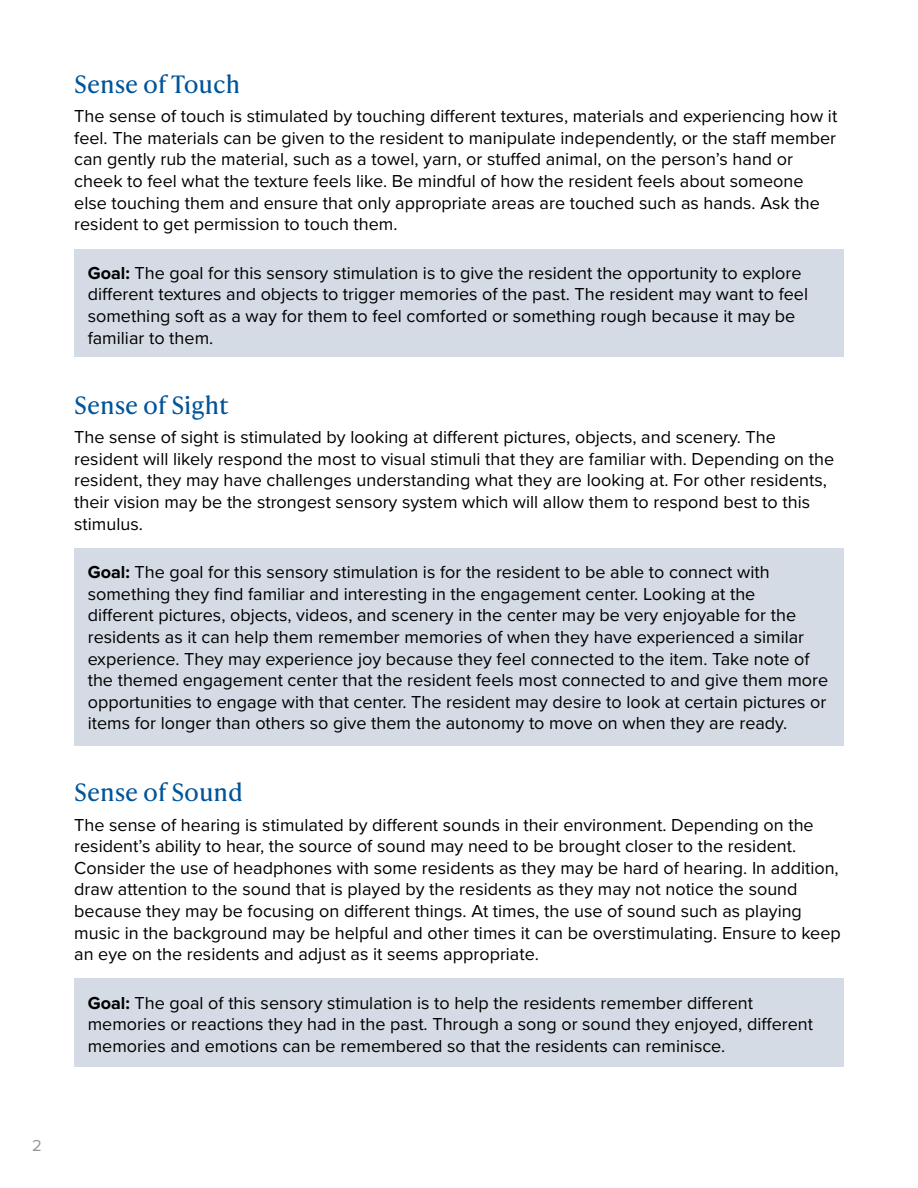
<style>
.page{position:relative;width:918px;height:1188px;background:#fff}
.page>*{position:absolute;margin:0;border:0;box-sizing:border-box;transform-origin:0 0}
.t1{font:24px "Ivy Presto Text";color:#005499}
.t2{font:18px/21.6px "Proxima Nova";color:#000}
.t3{font:16.5px "Proxima Nova";color:#939598}
.s1{font-weight:700}
</style>
<div class="page">
<div style="left:74px;top:249px;width:770px;height:108px;background:#d4dbe4"></div>
<div style="left:74px;top:978px;width:770px;height:89px;background:#d4dbe4"></div>
<div style="left:74px;top:548px;width:770px;height:197px;background:#d4dbe4"></div>
<h1 class="t1" style="left:74px;top:66px;width:167px">Sense of Touch</h1>
<p class="t2" style="left:74px;top:105px;width:765px">The sense of touch is stimulated by touching different textures, materials and experiencing how it feel. The materials can be given to the resident to manipulate independently, or the staff member can gently rub the material, such as a towel, yarn, or stuffed animal, on the person’s hand or cheek to feel what the texture feels like. Be mindful of how the resident feels about someone else touching them and ensure that only appropriate areas are touched such as hands. Ask the resident to get permission to touch them.</p>
<p class="t2" style="left:88px;top:261px;width:722px"><span class="s1">Goal:</span> The goal for this sensory stimulation is to give the resident the opportunity to explore different textures and objects to trigger memories of the past. The resident may want to feel something soft as a way for them to feel comforted or something rough because it may be familiar to them.</p>
<h1 class="t1" style="left:74px;top:387px;width:156px">Sense of Sight</h1>
<p class="t2" style="left:74px;top:426px;width:761px">The sense of sight is stimulated by looking at different pictures, objects, and scenery. The resident will likely respond the most to visual stimuli that they are familiar with. Depending on the resident, they may have challenges understanding what they are looking at. For other residents, their vision may be the strongest sensory system which will allow them to respond best to this stimulus.</p>
<p class="t2" style="left:88px;top:561px;width:742px"><span class="s1">Goal:</span> The goal for this sensory stimulation is for the resident to be able to connect with something they find familiar and interesting in the engagement center. Looking at the<br>different pictures, objects, videos, and scenery in the center may be very enjoyable for the residents as it can help them remember memories of when they have experienced a similar experience. They may experience joy because they feel connected to the item. Take note of the themed engagement center that the resident feels most connected to and give them more opportunities to engage with that center. The resident may desire to look at certain pictures or items for longer than others so give them the autonomy to move on when they are ready.</p>
<h1 class="t1" style="left:74px;top:775px;width:170px">Sense of Sound</h1>
<p class="t2" style="left:74px;top:813px;width:768px">The sense of hearing is stimulated by different sounds in their environment. Depending on the resident’s ability to hear, the source of sound may need to be brought closer to the resident.<br>Consider the use of headphones with some residents as they may be hard of hearing. In addition, draw attention to the sound that is played by the residents as they may not notice the sound because they may be focusing on different things. At times, the use of sound such as playing music in the background may be helpful and other times it can be overstimulating. Ensure to keep an eye on the residents and adjust as it seems appropriate.</p>
<p class="t2" style="left:88px;top:991px;width:727px"><span class="s1">Goal:</span> The goal of this sensory stimulation is to help the residents remember different memories or reactions they had in the past. Through a song or sound they enjoyed, different memories and emotions can be remembered so that the residents can reminisce.</p>
<p class="t3" style="left:32px;top:1134px;width:11px">2</p>
</div>
